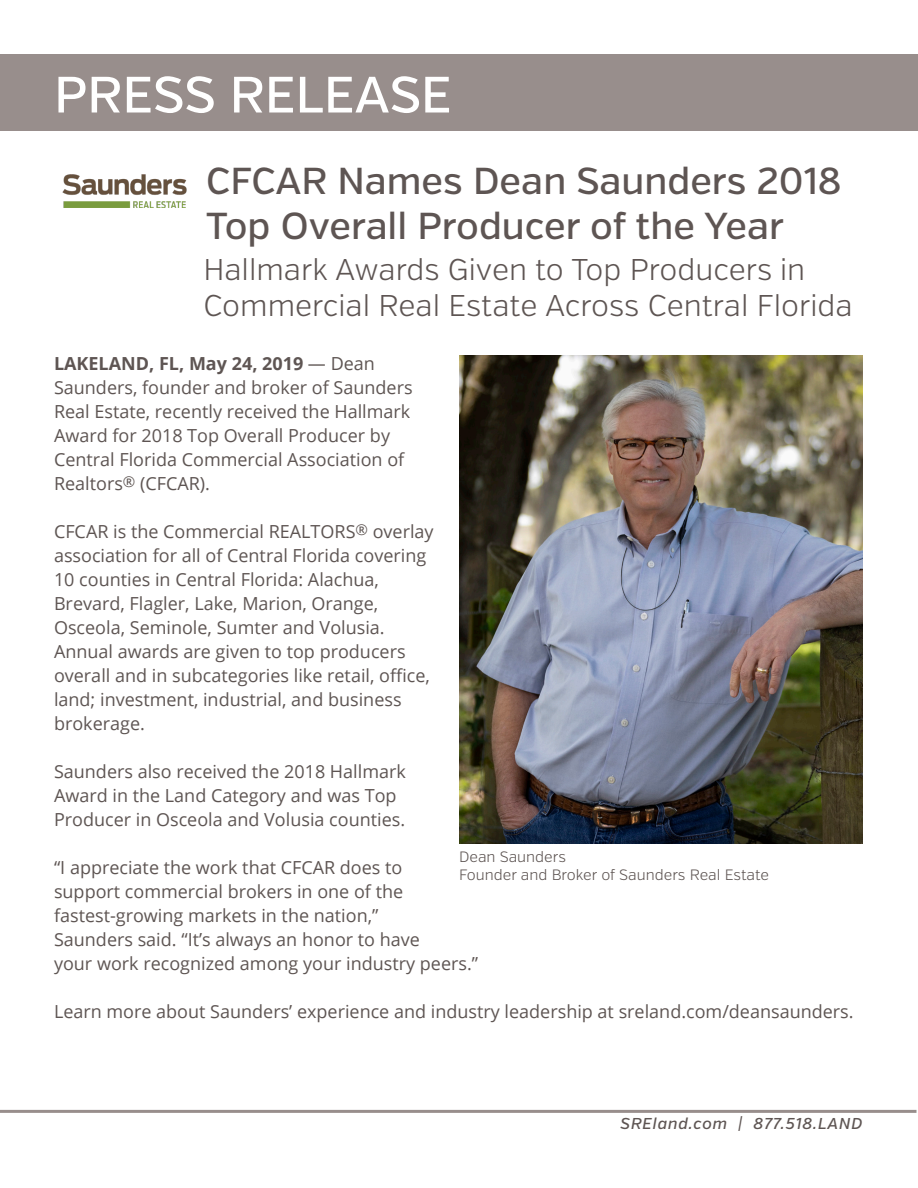
<style>
.page{position:relative;width:918px;height:1188px;background:#fff}
.page>*{position:absolute;margin:0;border:0;box-sizing:border-box;transform-origin:0 0}
.t1{font:500 51px "Verb";color:#fff}
.t2{font:500 37.5px/45px "Verb";color:#5e5553}
.t3{font:300 30px/36px "Verb";color:#5e5553}
.t4{font:18px/24px "Open Sans";color:#5e5553}
.t5{font:italic 500 15.75px "Verb";letter-spacing:.05em;color:#5e5553}
.t6{font:300 15px "Verb";color:#5e5553}
.s1{font-weight:700}
</style>
<div class="page">
<div style="left:0;top:54px;width:918px;height:76px;background:#988e8c"></div>
<img style="left:62px;top:174px;width:125px;height:34px">
<hr style="left:0;top:1110px;width:916px;height:3px;background:#988e8c">
<img style="left:459px;top:356px;width:403px;height:488px">
<p class="t1" style="left:54px;top:64px;width:399px">PRESS RELEASE</p>
<p class="t2" style="left:206px;top:159px;width:637px">CFCAR Names Dean Saunders 2018<br>Top Overall Producer of the Year</p>
<p class="t3" style="left:203px;top:252px;width:651px">Hallmark Awards Given to Top Producers in<br>Commercial Real Estate Across Central Florida</p>
<p class="t4" style="left:54px;top:351px;width:360px"><span class="s1">LAKELAND, FL, May 24, 2019</span> — Dean Saunders, founder and broker of Saunders Real Estate, recently received the Hallmark Award for 2018 Top Overall Producer by Central Florida Commercial Association of Realtors<sup>®</sup> (CFCAR).</p>
<p class="t4" style="left:54px;top:519px;width:381px">CFCAR is the Commercial REALTORS<sup>®</sup> overlay association for all of Central Florida covering 10 counties in Central Florida: Alachua, Brevard, Flagler, Lake, Marion, Orange, Osceola, Seminole, Sumter and Volusia.<br>Annual awards are given to top producers overall and in subcategories like retail, office, land; investment, industrial, and business brokerage.</p>
<p class="t4" style="left:54px;top:759px;width:353px">Saunders also received the 2018 Hallmark<br>Award in the Land Category and was Top<br>Producer in Osceola and Volusia counties.</p>
<p class="t4" style="left:54px;top:855px;width:426px">“I appreciate the work that CFCAR does to<br>support commercial brokers in one of the fastest-growing markets in the nation,”<br>Saunders said. “It’s always an honor to have<br>your work recognized among your industry peers.”</p>
<p class="t4" style="left:54px;top:999px;width:801px">Learn more about Saunders’ experience and industry leadership at sreland.com/deansaunders.</p>
<p class="t6" style="left:459px;top:847px;width:108px">Dean Saunders</p>
<p class="t6" style="left:459px;top:865px;width:312px">Founder and Broker of Saunders Real Estate</p>
<p class="t5" style="left:621px;top:1114px;width:243px">SREland.com | 877.518.LAND</p>
</div>
